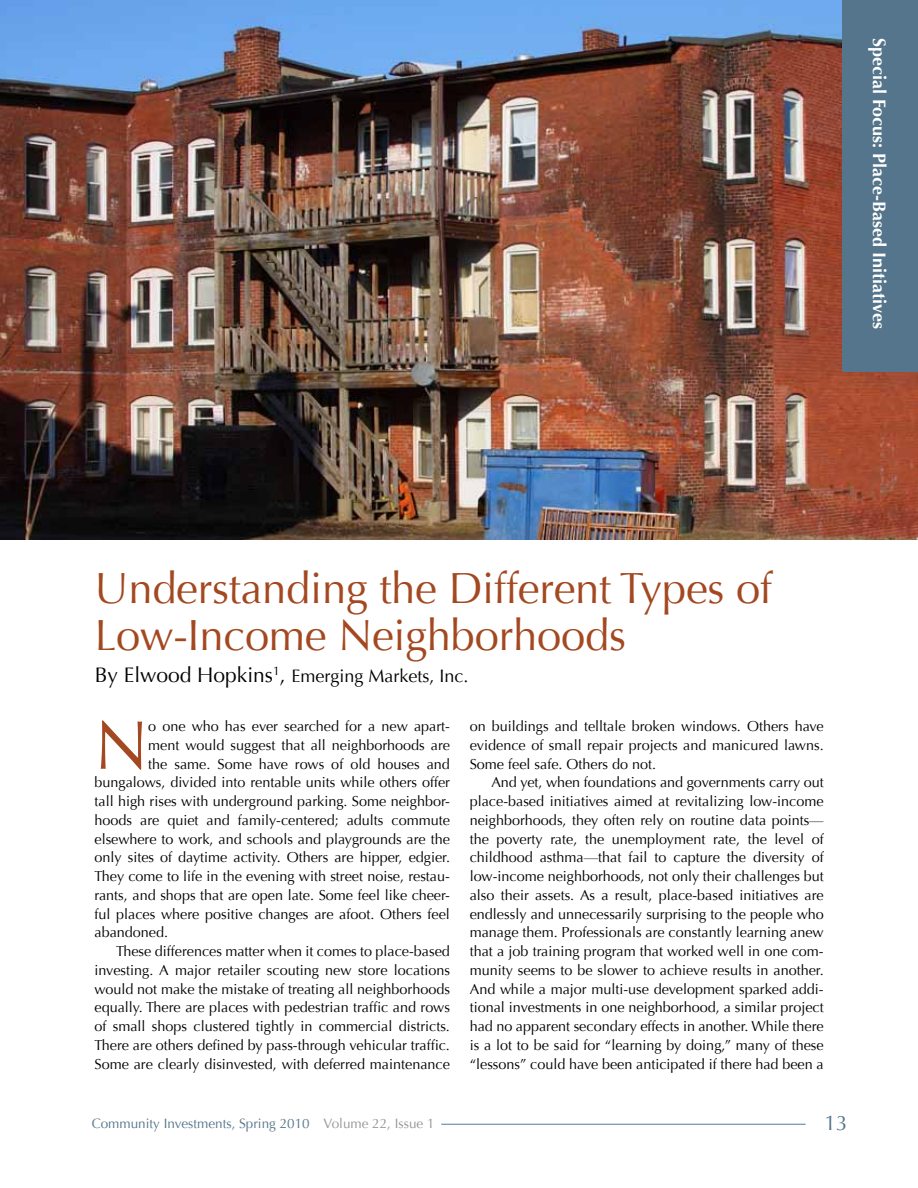
<style>
.page{position:relative;width:918px;height:1188px;background:#fff}
.page>*{position:absolute;margin:0;border:0;box-sizing:border-box;transform-origin:0 0}
.t1{font:69.15px "Optima";color:#a34820}
.t2{font:43.5px/46.5px "Optima";letter-spacing:-.005em;color:#a34820}
.t3{font:21px "Optima";color:#54758b}
.t4{font:18px "Optima";color:#000}
.t5{font:700 18px "Optima";color:#fff}
.t6{font:14.4px/18.8px "Optima";color:#000;text-align:justify}
.t7{font:13.5px "Optima";color:#54758b}
.s1{font-size:21px}
.s2{color:#939598}
</style>
<div class="page">
<img style="left:0;top:0;width:918px;height:539px">
<div style="left:842px;top:0;width:76px;height:372px;background:#54758b"></div>
<hr style="left:441px;top:1124px;width:365px;height:1px;background:#4d79aa">
<p class="t5" style="left:890px;top:38px;width:292px;rotate:90deg">Special Focus: Place-Based Initiatives</p>
<h2 class="t2" style="left:95px;top:566px;width:679px">Understanding the Different Types of<br>Low-Income Neighborhoods</h2>
<p class="t4" style="left:95px;top:665px;width:375px"><span class="s1">By Elwood Hopkins</span><sup>1</sup><span class="s1">,</span> Emerging Markets, Inc.</p>
<p class="t6" style="left:470px;top:717px;width:356px">on buildings and telltale broken windows. Others have evidence of small repair projects and manicured lawns.<br>Some feel safe. Others do not.</p>
<p class="t6" style="left:470px;top:773px;width:356px;text-indent:22px">And yet, when foundations and governments carry out place-based initiatives aimed at revitalizing low-income neighborhoods, they often rely on routine data points— the poverty rate, the unemployment rate, the level of childhood asthma—that fail to capture the diversity of low-income neighborhoods, not only their challenges but also their assets. As a result, place-based initiatives are endlessly and unnecessarily surprising to the people who manage them. Professionals are constantly learning anew that a job training program that worked well in one com&shy;munity seems to be slower to achieve results in another.<br>And while a major multi-use development sparked addi&shy;tional investments in one neighborhood, a similar project had no apparent secondary effects in another. While there is a lot to be said for “learning by doing,” many of these “lessons” could have been anticipated if there had been a</p>
<h1 class="t1" style="left:94px;top:705px;width:55px">N</h1>
<p class="t6" style="left:148px;top:717px;width:303px">o one who has ever searched for a new apart-</p>
<p class="t6" style="left:148px;top:736px;width:303px">ment would suggest that all neighborhoods are</p>
<p class="t6" style="left:148px;top:755px;width:303px">the same. Some have rows of old houses and</p>
<p class="t6" style="left:94px;top:773px;width:357px">bungalows, divided into rentable units while others offer</p>
<p class="t6" style="left:94px;top:792px;width:357px">tall high rises with underground parking. Some neighbor-</p>
<p class="t6" style="left:94px;top:811px;width:357px">hoods are quiet and family-centered; adults commute</p>
<p class="t6" style="left:94px;top:830px;width:357px">elsewhere to work, and schools and playgrounds are the</p>
<p class="t6" style="left:94px;top:848px;width:357px">only sites of daytime activity. Others are hipper, edgier.</p>
<p class="t6" style="left:94px;top:867px;width:357px">They come to life in the evening with street noise, restau-</p>
<p class="t6" style="left:94px;top:886px;width:357px">rants, and shops that are open late. Some feel like cheer-</p>
<p class="t6" style="left:94px;top:905px;width:357px">ful places where positive changes are afoot. Others feel</p>
<p class="t6" style="left:94px;top:923px;width:75px">abandoned.</p>
<p class="t6" style="left:116px;top:942px;width:335px">These differences matter when it comes to place-based</p>
<p class="t6" style="left:94px;top:961px;width:357px">investing. A major retailer scouting new store locations</p>
<p class="t6" style="left:94px;top:980px;width:357px">would not make the mistake of treating all neighborhoods</p>
<p class="t6" style="left:94px;top:998px;width:357px">equally. There are places with pedestrian traffic and rows</p>
<p class="t6" style="left:94px;top:1017px;width:357px">of small shops clustered tightly in commercial districts.</p>
<p class="t6" style="left:94px;top:1036px;width:357px">There are others defined by pass-through vehicular traffic.</p>
<p class="t6" style="left:94px;top:1055px;width:357px">Some are clearly disinvested, with deferred maintenance</p>
<p class="t7" style="left:92px;top:1115px;width:344px">Community Investments, Spring 2010 <span class="s2">Volume 22, Issue 1</span></p>
<h3 class="t3" style="left:825px;top:1110px;width:25px">13</h3>
</div>
